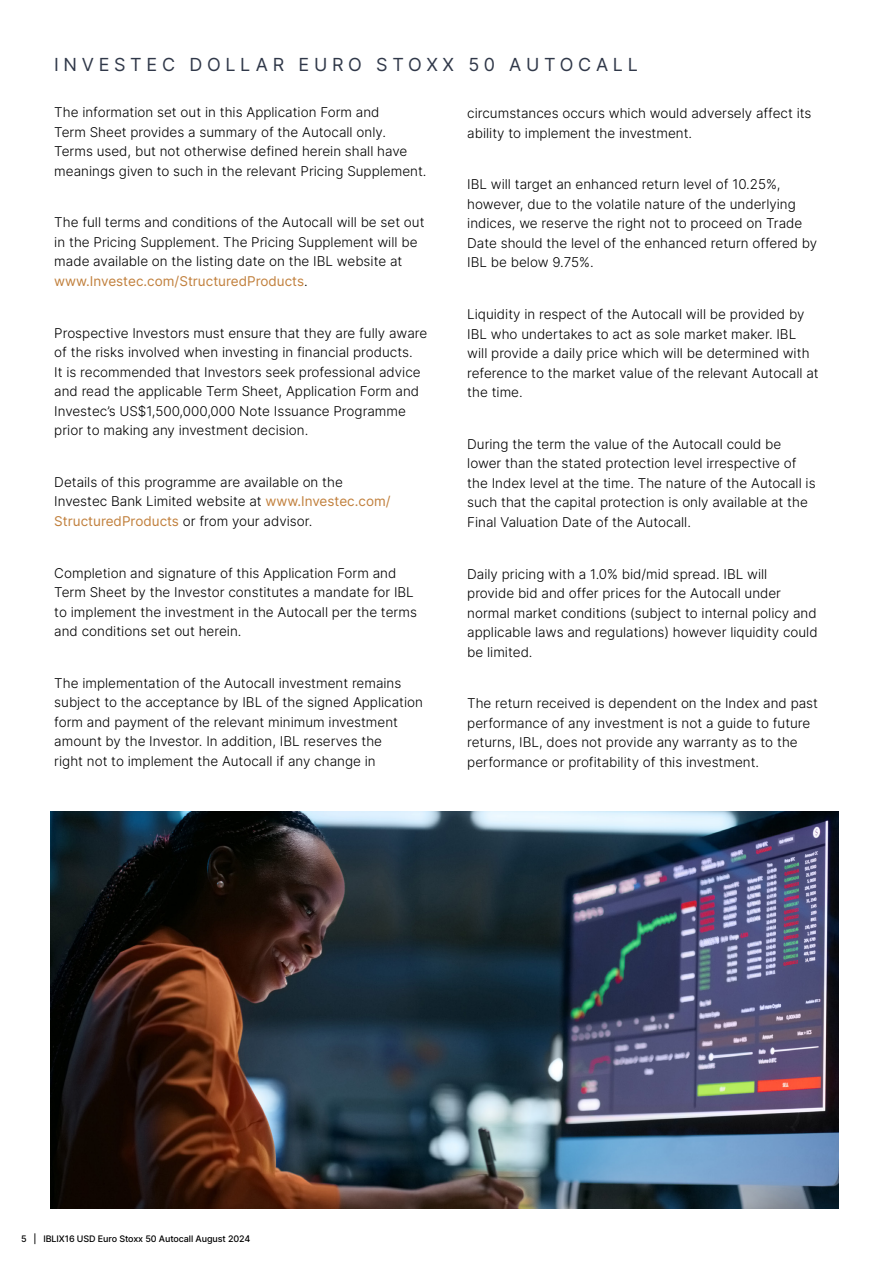
<style>
.page{position:relative;width:893px;height:1263px;background:#fff}
.page>*{position:absolute;margin:0;border:0;box-sizing:border-box;transform-origin:0 0}
.t1{font:18px "Inter";letter-spacing:.26em;color:#303849}
.t2{font:300 13.5px/19.5px "Inter";color:#000}
.t3{font:500 9px "Inter";letter-spacing:-.01em;color:#000}
.s1{font-weight:400;color:#c1803d}
</style>
<div class="page">
<img style="left:51px;top:811px;width:788px;height:398px">
<h1 class="t1" style="left:54px;top:52px;width:585px">INVESTEC DOLLAR EURO STOXX 50 AUTOCALL</h1>
<p class="t2" style="left:54px;top:102px;width:374px">The information set out in this Application Form and<br>Term Sheet provides a summary of the Autocall only.<br>Terms used, but not otherwise defined herein shall have meanings given to such in the relevant Pricing Supplement.</p>
<p class="t2" style="left:54px;top:213px;width:372px">The full terms and conditions of the Autocall will be set out in the Pricing Supplement. The Pricing Supplement will be made available on the listing date on the IBL website at <span class="s1">www.Investec.com/StructuredProducts</span>.</p>
<p class="t2" style="left:467px;top:103px;width:346px">circumstances occurs which would adversely affect its ability to implement the investment.</p>
<p class="t2" style="left:467px;top:175px;width:352px">IBL will target an enhanced return level of 10.25%, however, due to the volatile nature of the underlying indices, we reserve the right not to proceed on Trade Date should the level of the enhanced return offered by IBL be below 9.75%.</p>
<p class="t2" style="left:54px;top:323px;width:375px">Prospective Investors must ensure that they are fully aware of the risks involved when investing in financial products.<br>It is recommended that Investors seek professional advice and read the applicable Term Sheet, Application Form and Investec’s US$1,500,000,000 Note Issuance Programme prior to making any investment decision.</p>
<p class="t2" style="left:54px;top:472px;width:338px">Details of this programme are available on the<br>Investec Bank Limited website at <span class="s1">www.Investec.com/<br>StructuredProducts</span> or from your advisor.</p>
<p class="t2" style="left:54px;top:563px;width:364px">Completion and signature of this Application Form and Term Sheet by the Investor constitutes a mandate for IBL to implement the investment in the Autocall per the terms and conditions set out herein.</p>
<p class="t2" style="left:54px;top:673px;width:370px">The implementation of the Autocall investment remains subject to the acceptance by IBL of the signed Application form and payment of the relevant minimum investment amount by the Investor. In addition, IBL reserves the<br>right not to implement the Autocall if any change in</p>
<p class="t2" style="left:467px;top:304px;width:353px">Liquidity in respect of the Autocall will be provided by IBL who undertakes to act as sole market maker. IBL will provide a daily price which will be determined with reference to the market value of the relevant Autocall at the time.</p>
<p class="t2" style="left:467px;top:434px;width:350px">During the term the value of the Autocall could be lower than the stated protection level irrespective of the Index level at the time. The nature of the Autocall is such that the capital protection is only available at the Final Valuation Date of the Autocall.</p>
<p class="t2" style="left:467px;top:564px;width:352px">Daily pricing with a 1.0% bid/mid spread. IBL will provide bid and offer prices for the Autocall under normal market conditions (subject to internal policy and applicable laws and regulations) however liquidity could be limited.</p>
<p class="t2" style="left:467px;top:693px;width:352px">The return received is dependent on the Index and past performance of any investment is not a guide to future returns, IBL, does not provide any warranty as to the performance or profitability of this investment.</p>
<p class="t3" style="left:21px;top:1232px;width:231px">5 | IBLIX16 USD Euro Stoxx 50 Autocall August 2024</p>
</div>
